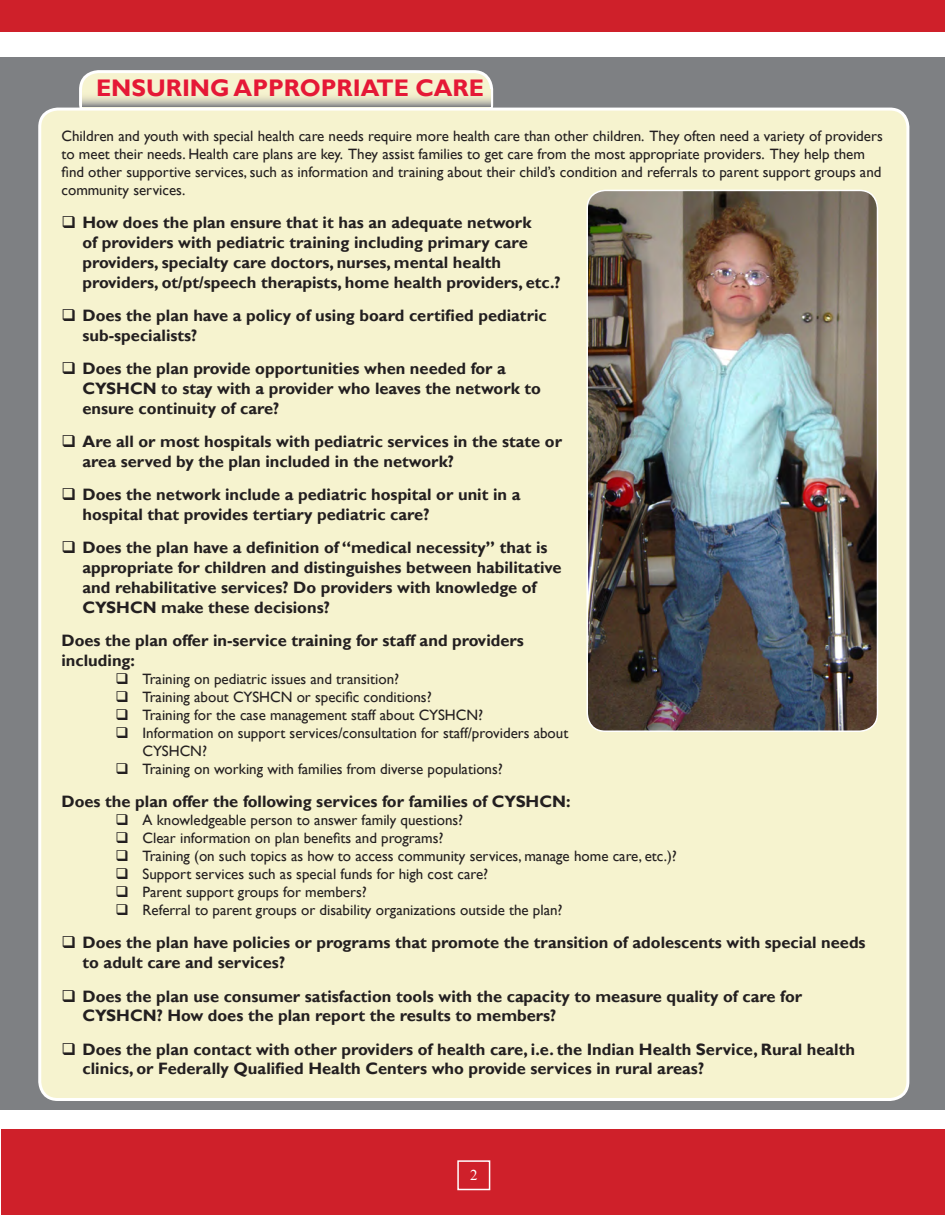
<style>
.page{position:relative;width:945px;height:1215px;background:#fff}
.page>*{position:absolute;margin:0;border:0;box-sizing:border-box;transform-origin:0 0}
.t1{font:700 24px "Gill Sans";color:#e51836}
.t2{font:700 16.5px/19.8px "Gill Sans";color:#231f20}
.t3{font:15px/18px "Gill Sans";color:#231f20}
.t4{font:15px "Times New Roman";color:#fff}
</style>
<div class="page">
<div style="left:0;top:58px;width:944px;height:1052px;background:#7e8083"></div>
<svg style="left:81px;top:72px;width:411px;height:50px;background:#f0edce"></svg>
<div style="left:79px;top:70px;width:414px;height:54px;border:3px solid #fff;border-radius:18px"></div>
<div style="left:2px;top:1129px;width:943px;height:86px;background:#cf202a"></div>
<div style="left:0;top:0;width:944px;height:32px;background:#cf202a"></div>
<div style="left:918px;top:0;width:27px;height:32px;background:#cf202a"></div>
<div style="left:40px;top:109px;width:868px;height:991px;background:#f6f3cf;border-radius:18px"></div>
<img style="left:589px;top:190px;width:289px;height:541px">
<div style="left:586px;top:190px;width:292px;height:542px;border:2px solid #fff;border-radius:18px"></div>
<div style="left:920px;top:58px;width:25px;height:1052px;background:#7e8083"></div>
<svg style="left:82px;top:89px;width:408px;height:17px;background:#dad8be"></svg>
<div style="left:457px;top:1160px;width:33px;height:30px;border:2px solid #fff"></div>
<h1 class="t1" style="left:96px;top:72px;width:390px">Ensuring Appropriate Care</h1>
<p class="t3" style="left:62px;top:127px;width:823px">Children and youth with special health care needs require more health care than other children. They often need a variety of providers to meet their needs. Health care plans are key. They assist families to get care from the most appropriate providers. They help them find other supportive services, such as information and training about their child’s condition and referrals to parent support groups and community services.</p>
<p class="t2" style="left:83px;top:213px;width:480px">How does the plan ensure that it has an adequate network<br>of providers with pediatric training including primary care providers, specialty care doctors, nurses, mental health providers, ot/pt/speech therapists, home health providers, etc.?</p>
<p class="t2" style="left:83px;top:306px;width:466px">Does the plan have a policy of using board certified pediatric sub-specialists?</p>
<p class="t2" style="left:83px;top:359px;width:460px">Does the plan provide opportunities when needed for a<br>CYSH CN to stay with a provider who leaves the network to ensure continuity of care?</p>
<p class="t2" style="left:83px;top:432px;width:481px">Are all or most hospitals with pediatric services in the state or area served by the plan included in the network?</p>
<p class="t2" style="left:83px;top:485px;width:439px">Does the network include a pediatric hospital or unit in a hospital that provides tertiary pediatric care?</p>
<p class="t2" style="left:83px;top:538px;width:481px">Does the plan have a definition of “medical necessity” that is appropriate for children and distinguishes between habilitative and rehabilitative services? Do providers with knowledge of CYSH CN make these decisions?</p>
<p class="t2" style="left:62px;top:630px;width:464px">Does the plan offer in-service training for staff and providers including:</p>
<p class="t3" style="left:143px;top:670px;width:427px">Training on pediatric issues and transition?<br>Training about CYSHCN or specific conditions?<br>Training for the case management staff about CYSHCN?<br>Information on support services/consultation for staff/providers about CYSHCN?<br>Training on working with families from diverse populations?</p>
<p class="t2" style="left:62px;top:792px;width:511px">Does the plan offer the following services for families of CYSH CN:</p>
<p class="t3" style="left:143px;top:811px;width:536px">A knowledgeable person to answer family questions?<br>Clear information on plan benefits and programs?<br>Training (on such topics as how to access community services, manage home care, etc.)?<br>Support services such as special funds for high cost care?<br>Parent support groups for members?<br>Referral to parent groups or disability organizations outside the plan?</p>
<p class="t2" style="left:83px;top:933px;width:785px">Does the plan have policies or programs that promote the transition of adolescents with special needs to adult care and services?</p>
<p class="t2" style="left:83px;top:986px;width:721px">Does the plan use consumer satisfaction tools with the capacity to measure quality of care for<br>CYSH CN? How does the plan report the results to members?</p>
<p class="t2" style="left:83px;top:1039px;width:774px">Does the plan contact with other providers of health care, i.e. the I ndian Health Service, Rural health clinics, or Federally Qualified Health Centers who provide services in rural areas?</p>
<p class="t4" style="left:470px;top:1165px;width:9px">2</p>
</div>
